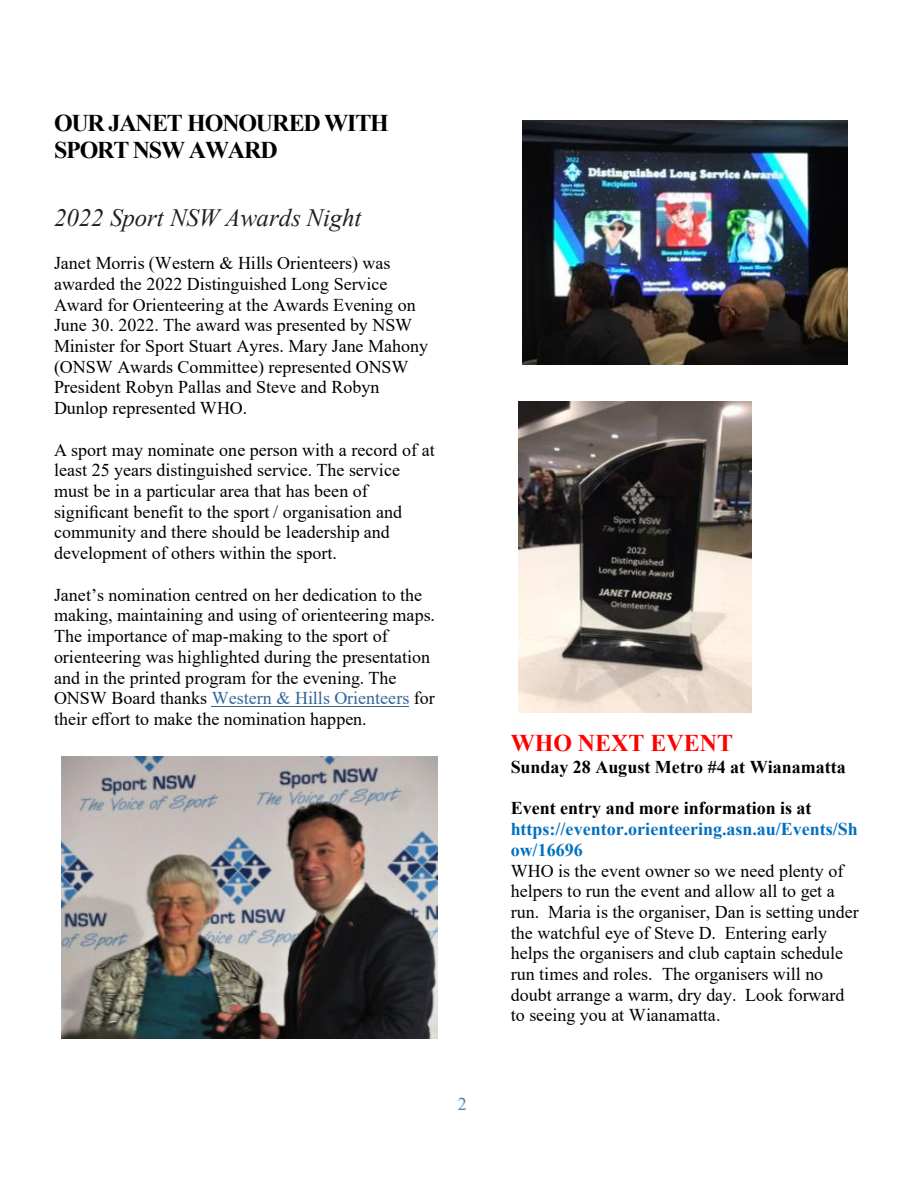
<style>
.page{position:relative;width:918px;height:1188px;background:#fff}
.page>*{position:absolute;margin:0;border:0;box-sizing:border-box;transform-origin:0 0}
.t1{font:italic 24.9px "Times New Roman";letter-spacing:-.005em;color:#202020}
.t2{font:700 24px/27.6px "Times New Roman";letter-spacing:-.045em;color:#000}
.t3{font:700 24px "Times New Roman";color:#f00}
.t4{font:18px/20.7px "Times New Roman";color:#000}
.t5{font:700 18px "Times New Roman";color:#000}
.t6{font:700 18px/20.7px "Times New Roman";color:#0070c0}
.t7{font:18px "Times New Roman";color:#4f81bd}
.s1{color:#369}
</style>
<div class="page">
<hr style="left:212px;top:706px;width:197px;height:1px;background:#369">
<img style="left:62px;top:757px;width:376px;height:282px">
<img style="left:522px;top:121px;width:325px;height:244px">
<img style="left:518px;top:402px;width:233px;height:310px">
<h2 class="t2" style="left:54px;top:111px;width:336px">OUR JANET HONOURED WITH<br>SPORT NSW AWARD</h2>
<h1 class="t1" style="left:54px;top:209px;width:309px">2022 Sport NSW Awards Night</h1>
<p class="t4" style="left:54px;top:255px;width:376px">Janet Morris (Western &amp; Hills Orienteers) was awarded the 2022 Distinguished Long Service Award for Orienteering at the Awards Evening on June 30. 2022. The award was presented by NSW Minister for Sport Stuart Ayres. Mary Jane Mahony (ONSW Awards Committee) represented ONSW President Robyn Pallas and Steve and Robyn Dunlop represented WHO.</p>
<p class="t4" style="left:54px;top:441px;width:382px">A sport may nominate one person with a record of at least 25 years distinguished service. The service must be in a particular area that has been of significant benefit to the sport / organisation and community and there should be leadership and development of others within the sport.</p>
<p class="t4" style="left:54px;top:586px;width:383px">Janet’s nomination centred on her dedication to the making, maintaining and using of orienteering maps.<br>The importance of map-making to the sport of orienteering was highlighted during the presentation and in the printed program for the evening. The ONSW Board thanks <span class="s1">Western &amp; Hills Orienteers</span> for their effort to make the nomination happen.</p>
<p class="t7" style="left:458px;top:1097px;width:10px">2</p>
<h2 class="t3" style="left:511px;top:735px;width:224px">WHO NEXT EVENT</h2>
<p class="t5" style="left:511px;top:761px;width:337px">Sunday 28 August Metro #4 at Wianamatta</p>
<p class="t5" style="left:511px;top:802px;width:302px">Event entry and more information is at</p>
<p class="t6" style="left:511px;top:821px;width:348px">https://eventor.orienteering.asn.au/Events/Sh ow/16696</p>
<p class="t4" style="left:511px;top:862px;width:350px">WHO is the event owner so we need plenty of helpers to run the event and allow all to get a run. Maria is the organiser, Dan is setting under the watchful eye of Steve D. Entering early helps the organisers and club captain schedule run times and roles. The organisers will no doubt arrange a warm, dry day. Look forward to seeing you at Wianamatta.</p>
</div>
